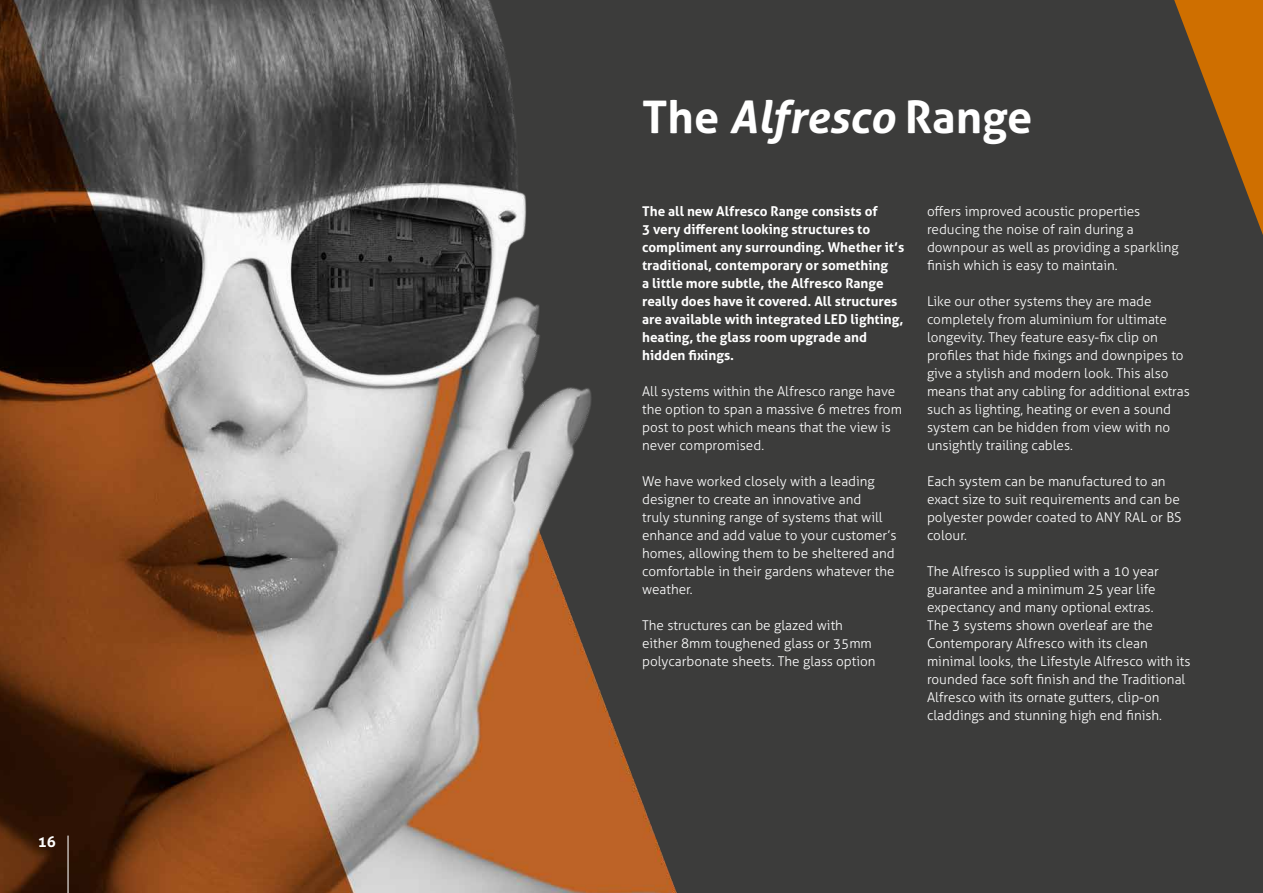
<style>
.page{position:relative;width:1263px;height:893px;background:#3c3c3b}
.page>*{position:absolute;margin:0;border:0;box-sizing:border-box;transform-origin:0 0}
.t1{font:700 45px "Aller";color:#fff}
.t2{font:700 15px "Aller";color:#fff}
.t3{font:300 13.5px/18px "Aller";color:#fff}
.t4{font:700 13.5px/18px "Aller";color:#fff}
.s1{font-style:italic}
</style>
<div class="page">
<img style="left:0;top:0;width:677px;height:893px">
<hr style="left:68px;top:836px;width:1px;height:57px;background:#fff">
<svg style="left:1174px;top:0;width:89px;height:235px"></svg>
<p class="t2" style="left:38px;top:832px;width:19px">16</p>
<h1 class="t1" style="left:642px;top:89px;width:392px">The <span class="s1">Alfresco</span> Range</h1>
<p class="t4" style="left:642px;top:202px;width:264px">The all new Alfresco Range consists of<br>3 very different looking structures to compliment any surrounding. Whether it’s traditional, contemporary or something<br>a little more subtle, the Alfresco Range really does have it covered. All structures are available with integrated LED lighting, heating, the glass room upgrade and hidden fixings.</p>
<p class="t3" style="left:642px;top:382px;width:261px">All systems within the Alfresco range have the option to span a massive 6 metres from post to post which means that the view is never compromised.</p>
<p class="t3" style="left:642px;top:472px;width:256px">We have worked closely with a leading designer to create an innovative and<br>truly stunning range of systems that will enhance and add value to your customer’s homes, allowing them to be sheltered and comfortable in their gardens whatever the weather.</p>
<p class="t3" style="left:642px;top:616px;width:235px">The structures can be glazed with either 8mm toughened glass or 35mm polycarbonate sheets. The glass option</p>
<p class="t3" style="left:927px;top:202px;width:253px">offers improved acoustic properties reducing the noise of rain during a downpour as well as providing a sparkling finish which is easy to maintain.</p>
<p class="t3" style="left:927px;top:292px;width:264px">Like our other systems they are made completely from aluminium for ultimate longevity. They feature easy-fix clip on profiles that hide fixings and downpipes to give a stylish and modern look. This also means that any cabling for additional extras such as lighting, heating or even a sound system can be hidden from view with no unsightly trailing cables.</p>
<p class="t3" style="left:927px;top:472px;width:256px">Each system can be manufactured to an exact size to suit requirements and can be polyester powder coated to ANY RAL or BS colour.</p>
<p class="t3" style="left:927px;top:562px;width:265px">The Alfresco is supplied with a 10 year guarantee and a minimum 25 year life expectancy and many optional extras.<br>The 3 systems shown overleaf are the Contemporary Alfresco with its clean minimal looks, the Lifestyle Alfresco with its rounded face soft finish and the Traditional Alfresco with its ornate gutters, clip-on claddings and stunning high end finish.</p>
</div>
